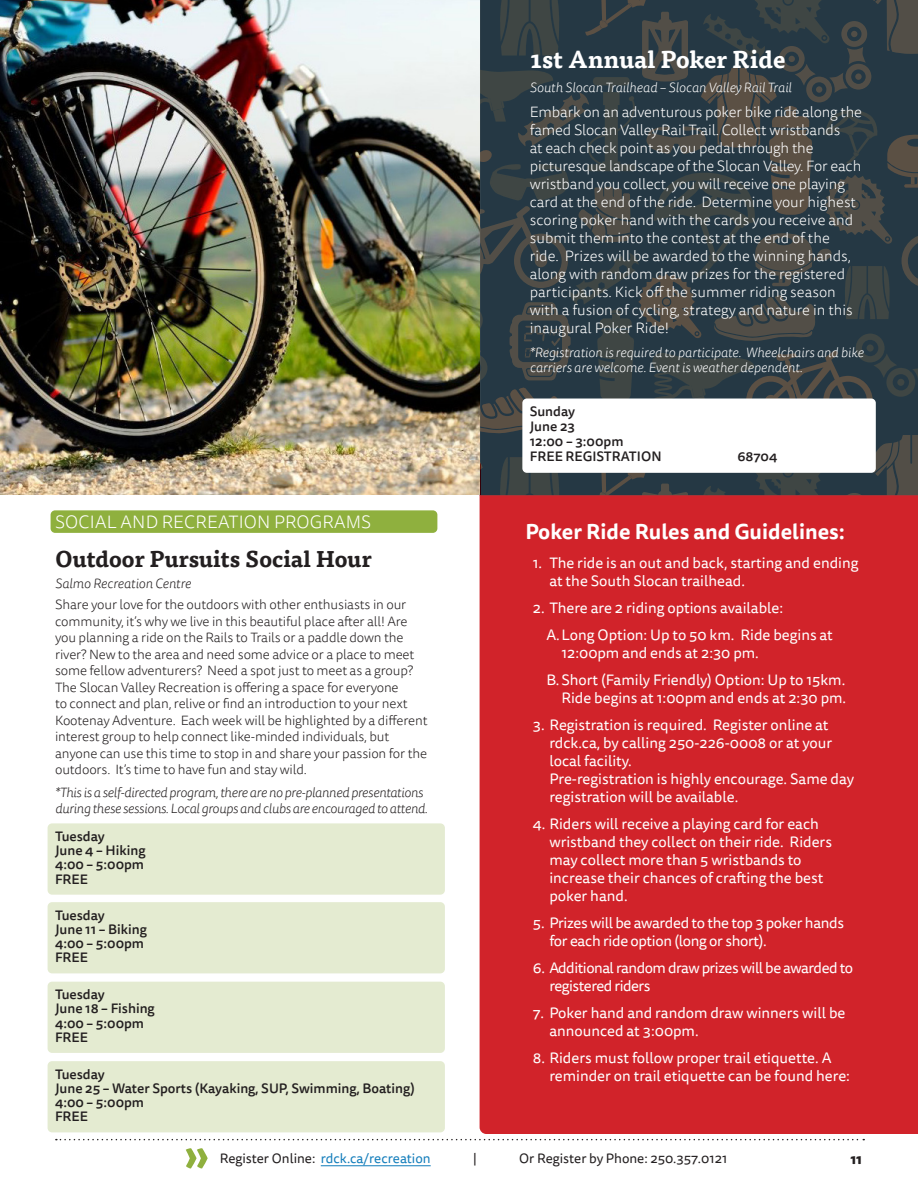
<style>
.page{position:relative;width:918px;height:1188px;background:#fff}
.page>*{position:absolute;margin:0;border:0;box-sizing:border-box;transform-origin:0 0}
.LG_Program_Title{font:700 24px "Tisa Pro";color:#fff}
.LG_Program_Title-2{font:700 22.5px "Tisa Pro";color:#231f20}
.feature_body_bold{font:700 21px "Tisa Sans Pro";color:#fff}
.LG_Section_Adult{font:300 18px "Tisa Sans Pro";letter-spacing:.01em;color:#fff}
.LG_Program_Description{font:15px/18px "Tisa Sans Pro";color:#fff}
.LG_Program_Description-2{font:300 15px/18px "Tisa Sans Pro";letter-spacing:-.01em;color:#fff}
.LG_Program_Description-3{font:15px/18px "Tisa Sans Pro";letter-spacing:-.02em;color:#fff}
.LG_Program_Description-4{font:15px/18px "Tisa Sans Pro";letter-spacing:-.03em;color:#fff}
.LG_Program_Description-5{font:300 13.5px/16.5px "Tisa Sans Pro";letter-spacing:-.01em;color:#231f20}
.Details_Adult{font:500 13.5px/14.2px "Tisa Sans Pro";color:#231f20}
.LG_Program_Description-6{font:italic 300 13.5px/16.5px "Tisa Sans Pro";letter-spacing:-.02em;color:#231f20}
.LG_Program_Description-7{font:italic 300 13.5px/15px "Tisa Sans Pro";color:#fff}
.Details_White{font:500 13.5px/15px "Tisa Sans Pro";color:#231f20}
.LG_age_location_instructor{font:italic 300 13.5px "Tisa Sans Pro";color:#fff}
.t1{font:13.5px "Tisa Sans Pro";color:#167fbc}
.t2{font:13.5px "Tisa Sans Pro";color:#231f20}
.LG_age_location_instructor-2{font:italic 300 13.5px "Tisa Sans Pro";letter-spacing:-.005em;color:#231f20}
.t3{font:800 13.5px "Tisa Sans Pro";color:#231f20}
.s1{color:#231f20}
</style>
<div class="page">
<svg style="left:56px;top:1139px;width:808px;height:1px"></svg>
<hr style="left:321px;top:1165px;width:110px;height:1px;background:#167fbc">
<svg style="left:186px;top:1148px;width:22px;height:21px"></svg>
<div style="left:480px;top:496px;width:438px;height:638px;background:#d1232a"></div>
<svg style="left:480px;top:0;width:438px;height:496px;background:#323e44"></svg>
<div style="left:51px;top:510px;width:386px;height:23px;background:#8fb03e;border-radius:4px"></div>
<div style="left:48px;top:823px;width:397px;height:72px;background:#e4ebd1;border-radius:4px"></div>
<div style="left:48px;top:902px;width:397px;height:71px;background:#e4ebd1;border-radius:4px"></div>
<div style="left:48px;top:982px;width:397px;height:71px;background:#e4ebd1;border-radius:4px"></div>
<div style="left:48px;top:1061px;width:397px;height:71px;background:#e4ebd1;border-radius:4px"></div>
<img style="left:0;top:0;width:480px;height:494px">
<div style="left:522px;top:399px;width:354px;height:74px;background:#fff;border-radius:4px"></div>
<p class="LG_Section_Adult" style="left:55px;top:510px;width:318px">SOCIAL AND RECREATION PROGRAMS</p>
<p class="LG_Program_Title-2" style="left:55px;top:541px;width:318px">Outdoor Pursuits Social Hour</p>
<p class="LG_age_location_instructor-2" style="left:55px;top:575px;width:138px">Salmo Recreation Centre</p>
<p class="LG_Program_Description-5" style="left:55px;top:597px;width:374px">Share your love for the outdoors with other enthusiasts in our community, it’s why we live in this beautiful place after all! Are you planning a ride on the Rails to Trails or a paddle down the river? New to the area and need some advice or a place to meet some fellow adventurers? Need a spot just to meet as a group?<br>The Slocan Valley Recreation is offering a space for everyone<br>to connect and plan, relive or find an introduction to your next Kootenay Adventure. Each week will be highlighted by a different interest group to help connect like-minded individuals, but anyone can use this time to stop in and share your passion for the outdoors. It’s time to have fun and stay wild.</p>
<p class="LG_Program_Description-6" style="left:55px;top:784px;width:374px">*This is a self-directed program, there are no pre-planned presentations during these sessions. Local groups and clubs are encouraged to attend.</p>
<p class="Details_Adult" style="left:55px;top:829px;width:92px">Tuesday<br>June 4 – Hiking<br>4:00 – 5:00pm<br>FREE</p>
<p class="Details_Adult" style="left:55px;top:908px;width:93px">Tuesday<br>June 11 – Biking<br>4:00 – 5:00pm<br>FREE</p>
<p class="Details_Adult" style="left:55px;top:987px;width:101px">Tuesday<br>June 18 – Fishing<br>4:00 – 5:00pm<br>FREE</p>
<p class="Details_Adult" style="left:55px;top:1067px;width:361px">Tuesday<br>June 25 – Water Sports (Kayaking, SUP, Swimming, Boating)<br>4:00 – 5:00pm<br>FREE</p>
<p class="LG_Program_Title" style="left:530px;top:40px;width:257px">1st Annual Poker Ride</p>
<p class="LG_age_location_instructor" style="left:530px;top:78px;width:263px">South Slocan Trailhead – Slocan Valley Rail Trail</p>
<p class="LG_Program_Description-2" style="left:530px;top:104px;width:334px">Embark on an adventurous poker bike ride along the famed Slocan Valley Rail Trail. Collect wristbands<br>at each check point as you pedal through the picturesque landscape of the Slocan Valley. For each wristband you collect, you will receive one playing card at the end of the ride. Determine your highest scoring poker hand with the cards you receive and submit them into the contest at the end of the ride. Prizes will be awarded to the winning hands, along with random draw prizes for the registered participants. Kick off the summer riding season with a fusion of cycling, strategy and nature in this inaugural Poker Ride!</p>
<p class="LG_Program_Description-7" style="left:530px;top:346px;width:335px">*Registration is required to participate. Wheelchairs and bike carriers are welcome. Event is weather dependent.</p>
<p class="Details_White" style="left:530px;top:404px;width:133px">Sunday<br>June 23<br>12:00 – 3:00pm<br>FREE REGISTRATION</p>
<p class="Details_White" style="left:737px;top:449px;width:42px">68704</p>
<p class="feature_body_bold" style="left:525px;top:516px;width:321px">Poker Ride Rules and Guidelines:</p>
<p class="LG_Program_Description" style="left:549px;top:554px;width:311px;text-indent:-16px">1. The ride is an out and back, starting and ending at the South Slocan trailhead.</p>
<p class="LG_Program_Description" style="left:533px;top:599px;width:252px">2. There are 2 riding options available:</p>
<p class="LG_Program_Description" style="left:561px;top:626px;width:273px;text-indent:-15px">A.Long Option: Up to 50 km. Ride begins at<br>12:00pm and ends at 2:30 pm.</p>
<p class="LG_Program_Description" style="left:546px;top:671px;width:301px;text-align:right">B.Short (Family Friendly) Option: Up to 15km.<br>Ride begins at 1:00pm and ends at 2:30 pm.</p>
<p class="LG_Program_Description" style="left:549px;top:716px;width:306px;text-indent:-16px">3. Registration is required. Register online at rdck.ca, by calling 250-226-0008 or at your local facility.<br>Pre-registration is highly encourage. Same day registration will be available.</p>
<p class="LG_Program_Description" style="left:549px;top:815px;width:284px;text-indent:-16px">4. Riders will receive a playing card for each wristband they collect on their ride. Riders may collect more than 5 wristbands to increase their chances of crafting the best poker hand.</p>
<p class="LG_Program_Description-3" style="left:549px;top:914px;width:296px;text-indent:-16px">5. Prizes will be awarded to the top 3 poker hands for each ride option (long or short).</p>
<p class="LG_Program_Description-4" style="left:549px;top:959px;width:305px;text-indent:-16px">6. Additional random draw prizes will be awarded to registered riders</p>
<p class="LG_Program_Description" style="left:549px;top:1004px;width:298px;text-indent:-16px">7. Poker hand and random draw winners will be announced at 3:00pm.</p>
<p class="LG_Program_Description" style="left:549px;top:1049px;width:302px;text-indent:-16px">8. Riders must follow proper trail etiquette. A reminder on trail etiquette can be found here:</p>
<p class="t1" style="left:220px;top:1149px;width:213px"><span class="s1">Register Online:</span> rdck.ca/recreation</p>
<p class="t2" style="left:473px;top:1149px;width:5px">|</p>
<p class="t2" style="left:519px;top:1149px;width:210px">Or Register by Phone: 250.357.0121</p>
<p class="t3" style="left:850px;top:1149px;width:13px">11</p>
</div>
